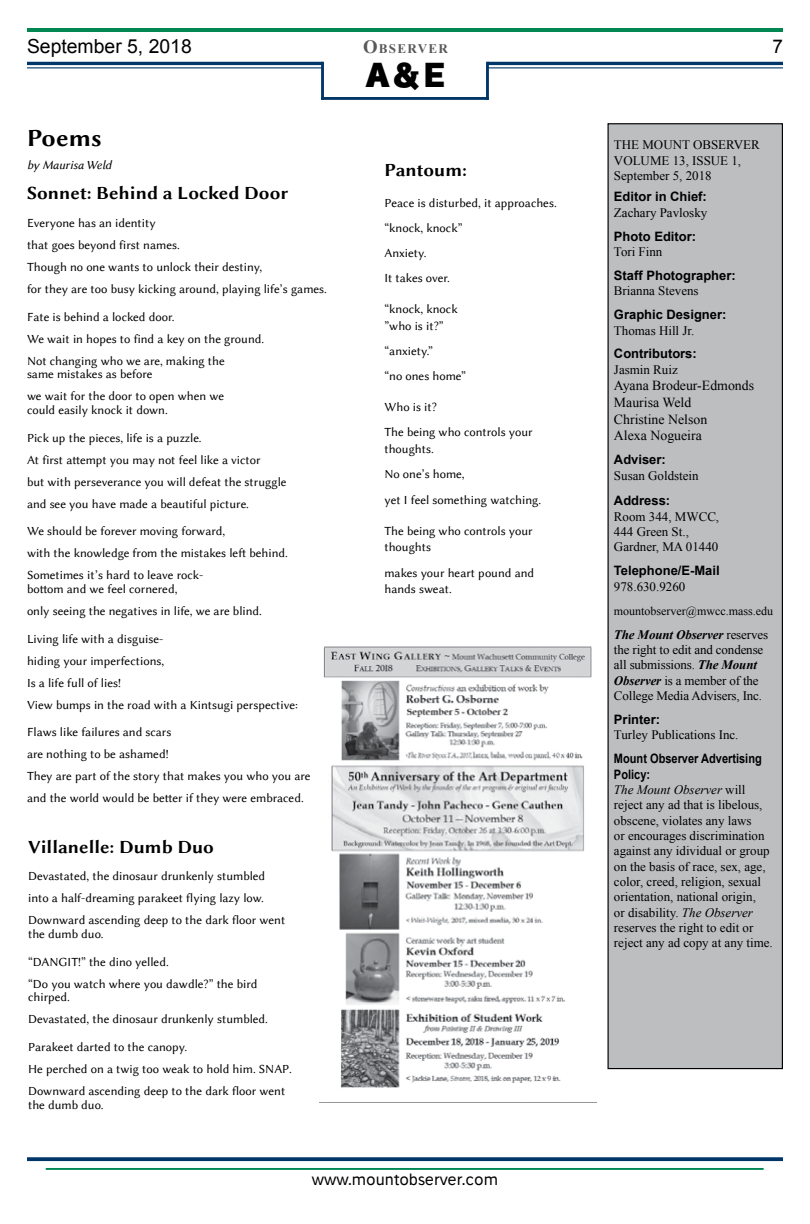
<style>
.page{position:relative;width:810px;height:1224px;background:#fff}
.page>*{position:absolute;margin:0;border:0;box-sizing:border-box;transform-origin:0 0}
.t1{font:700 33.4px "Stilu";color:#000}
.t2{font:25.2px "Lin Biolinum B";color:#000}
.t3{font:19.4px "Arial";color:#000}
.t4{font:18.9px "Lin Biolinum B";color:#000}
.t5{font:18.9px "Arial";color:#000}
.t6{font:15.3px "Stilu";color:#000}
.t7{font:13.8px/16.6px "Times New Roman";color:#000}
.t8{font:700 13.1px "Times New Roman";letter-spacing:.1em;color:#595959}
.t9{font:13px/15.3px "Times New Roman";color:#000}
.t10{font:700 13px "Arial";color:#000}
.t11{font:700 13px/15.3px "Arial";color:#000;scale:.85 1}
.t12{font:12.6px/22px "Lin Biolinum";color:#000}
.t13{font:12.6px "Lin Biolinum I";color:#000}
.t14{font:12px "Times New Roman";color:#000}
.s1{font-size:18.7px}
.s2{font-weight:700;font-style:italic}
.s3{font-style:italic}
</style>
<div class="page">
<hr style="left:27px;top:28px;width:756px;height:4px;background:#008752">
<hr style="left:27px;top:62px;width:296px;height:3px;background:#003768">
<hr style="left:27px;top:67px;width:296px;height:1px;background:#003768">
<hr style="left:487px;top:62px;width:296px;height:3px;background:#003768">
<hr style="left:487px;top:67px;width:296px;height:1px;background:#003768">
<hr style="left:321px;top:62px;width:3px;height:38px;background:#003768">
<hr style="left:486px;top:62px;width:3px;height:38px;background:#003768">
<hr style="left:321px;top:97px;width:168px;height:3px;background:#003768">
<hr style="left:46px;top:1168px;width:718px;height:2px;background:#008752">
<svg style="left:27px;top:1157px;width:756px;height:4px;background:#104371"></svg>
<img style="left:323px;top:646px;width:269px;height:442px">
<div style="left:608px;top:124px;width:174px;height:945px;background:#bcbec0"></div>
<div style="left:608px;top:123px;width:175px;height:946px;border:1px solid #000"></div>
<h3 class="t3" style="left:27px;top:33px;width:166px">September 5, 2018</h3>
<h2 class="t2" style="left:27px;top:120px;width:76px">Poems</h2>
<p class="t13" style="left:27px;top:158px;width:86px">by Maurisa Weld</p>
<h3 class="t4" style="left:27px;top:180px;width:263px">Sonnet: Behind a Locked Door</h3>
<p class="t12" style="left:27px;top:212px;width:302px">Everyone has an identity<br>that goes beyond first names.<br>Though no one wants to unlock their destiny,<br>for they are too busy kicking around, playing life’s games.</p>
<p class="t12" style="left:27px;top:306px;width:239px">Fate is behind a locked door.<br>We wait in hopes to find a key on the ground.<br>Not changing who we are, making the</p>
<p class="t12" style="left:27px;top:363px;width:199px">same mistakes as before<br>we wait for the door to open when we</p>
<p class="t12" style="left:27px;top:399px;width:142px">could easily knock it down.</p>
<p class="t12" style="left:27px;top:427px;width:261px">Pick up the pieces, life is a puzzle.<br>At first attempt you may not feel like a victor<br>but with perseverance you will defeat the struggle and see you have made a beautiful picture.</p>
<p class="t12" style="left:27px;top:520px;width:263px">We should be forever moving forward,<br>with the knowledge from the mistakes left behind.<br>Sometimes it’s hard to leave rock-</p>
<p class="t12" style="left:27px;top:578px;width:237px">bottom and we feel cornered,<br>only seeing the negatives in life, we are blind.</p>
<p class="t12" style="left:27px;top:628px;width:273px">Living life with a disguise-<br>hiding your imperfections,<br>Is a life full of lies!<br>View bumps in the road with a Kintsugi perspective:</p>
<p class="t12" style="left:27px;top:722px;width:285px">Flaws like failures and scars<br>are nothing to be ashamed!<br>They are part of the story that makes you who you are and the world would be better if they were embraced.</p>
<h3 class="t4" style="left:28px;top:833px;width:187px">Villanelle: Dumb Duo</h3>
<p class="t12" style="left:28px;top:865px;width:259px">Devastated, the dinosaur drunkenly stumbled into a half-dreaming parakeet flying lazy low.<br>Downward ascending deep to the dark floor went</p>
<p class="t12" style="left:28px;top:923px;width:77px">the dumb duo.</p>
<p class="t12" style="left:28px;top:951px;width:231px">“DANGIT!” the dino yelled.<br>“Do you watch where you dawdle?” the bird</p>
<p class="t12" style="left:28px;top:986px;width:241px">chirped.<br>Devastated, the dinosaur drunkenly stumbled.</p>
<p class="t12" style="left:28px;top:1036px;width:265px">Parakeet darted to the canopy.<br>He perched on a twig too weak to hold him. SNAP.<br>Downward ascending deep to the dark floor went</p>
<p class="t12" style="left:28px;top:1094px;width:77px">the dumb duo.</p>
<p class="t8" style="left:363px;top:39px;width:86px"><span class="s1">O</span>BSERVER</p>
<h1 class="t1" style="left:366px;top:52px;width:82px">A&amp;E</h1>
<h3 class="t4" style="left:384px;top:156px;width:84px">Pantoum:</h3>
<p class="t12" style="left:384px;top:190px;width:174px;line-height:25.2px">Peace is disturbed, it approaches. “knock, knock”<br>Anxiety.<br>It takes over.</p>
<p class="t12" style="left:384px;top:301px;width:75px;line-height:16.8px">“knock, knock ”who is it?”</p>
<p class="t12" style="left:384px;top:339px;width:83px;line-height:25.2px">“anxiety.”<br>“no ones home”</p>
<p class="t12" style="left:384px;top:395px;width:150px;line-height:25.2px">Who is it?<br>The being who controls your</p>
<p class="t12" style="left:384px;top:437px;width:158px;line-height:25.2px">thoughts.<br>No one’s home,<br>yet I feel something watching.</p>
<p class="t12" style="left:384px;top:522px;width:150px;line-height:16.8px">The being who controls your thoughts</p>
<p class="t12" style="left:384px;top:564px;width:151px;line-height:16.8px">makes your heart pound and hands sweat.</p>
<p class="t6" style="left:312px;top:1169px;width:188px">www.mountobserver.com</p>
<h3 class="t5" style="left:772px;top:34px;width:12px">7</h3>
<p class="t9" style="left:614px;top:137px;width:147px">THE MOUNT OBSERVER<br>VOLUME 13, ISSUE 1,<br>September 5, 2018</p>
<p class="t10" style="left:614px;top:188px;width:94px">Editor in Chief:</p>
<p class="t9" style="left:614px;top:204px;width:95px">Zachary Pavlosky</p>
<p class="t10" style="left:614px;top:227px;width:84px">Photo Editor:</p>
<p class="t9" style="left:614px;top:244px;width:50px">Tori Finn</p>
<p class="t10" style="left:614px;top:267px;width:123px">Staff Photographer:</p>
<p class="t9" style="left:614px;top:283px;width:86px">Brianna Stevens</p>
<p class="t10" style="left:614px;top:306px;width:114px">Graphic Designer:</p>
<p class="t9" style="left:614px;top:322px;width:82px">Thomas Hill Jr.</p>
<p class="t10" style="left:614px;top:345px;width:84px">Contributors:</p>
<p class="t9" style="left:614px;top:362px;width:65px">Jasmin Ruiz</p>
<p class="t7" style="left:614px;top:377px;width:142px">Ayana Brodeur-Edmonds<br>Maurisa Weld<br>Christine Nelson<br>Alexa Nogueira</p>
<p class="t10" style="left:614px;top:451px;width:53px">Adviser:</p>
<p class="t9" style="left:614px;top:467px;width:86px">Susan Goldstein</p>
<p class="t10" style="left:614px;top:492px;width:58px">Address:</p>
<p class="t9" style="left:614px;top:509px;width:107px">Room 344, MWCC,<br>444 Green St.,<br>Gardner, MA 01440</p>
<p class="t10" style="left:614px;top:562px;width:107px">Telephone/E-Mail</p>
<p class="t9" style="left:614px;top:579px;width:73px">978.630.9260</p>
<p class="t14" style="left:614px;top:603px;width:161px">mountobserver@mwcc.mass.edu</p>
<p class="t9" style="left:614px;top:627px;width:156px"><span class="s2">The Mount Observer</span> reserves the right to edit and condense all submissions. <span class="s2">The Mount<br>Observer</span> is a member of the<br>College Media Advisers, Inc.</p>
<p class="t10" style="left:614px;top:711px;width:48px">Printer:</p>
<p class="t9" style="left:614px;top:727px;width:126px">Turley Publications Inc.</p>
<p class="t11" style="left:614px;top:751px;width:175px">Mount Observer Advertising<br>Policy:</p>
<p class="t9" style="left:614px;top:782px;width:160px"><span class="s3">The Mount Observer</span> will reject any ad that is libelous, obscene, violates any laws<br>or encourages discrimination against any idividual or group on the basis of race, sex, age, color, creed, religion, sexual orientation, national origin,<br>or disability. <span class="s3">The Observer </span>reserves the right to edit or reject any ad copy at any time.</p>
</div>
